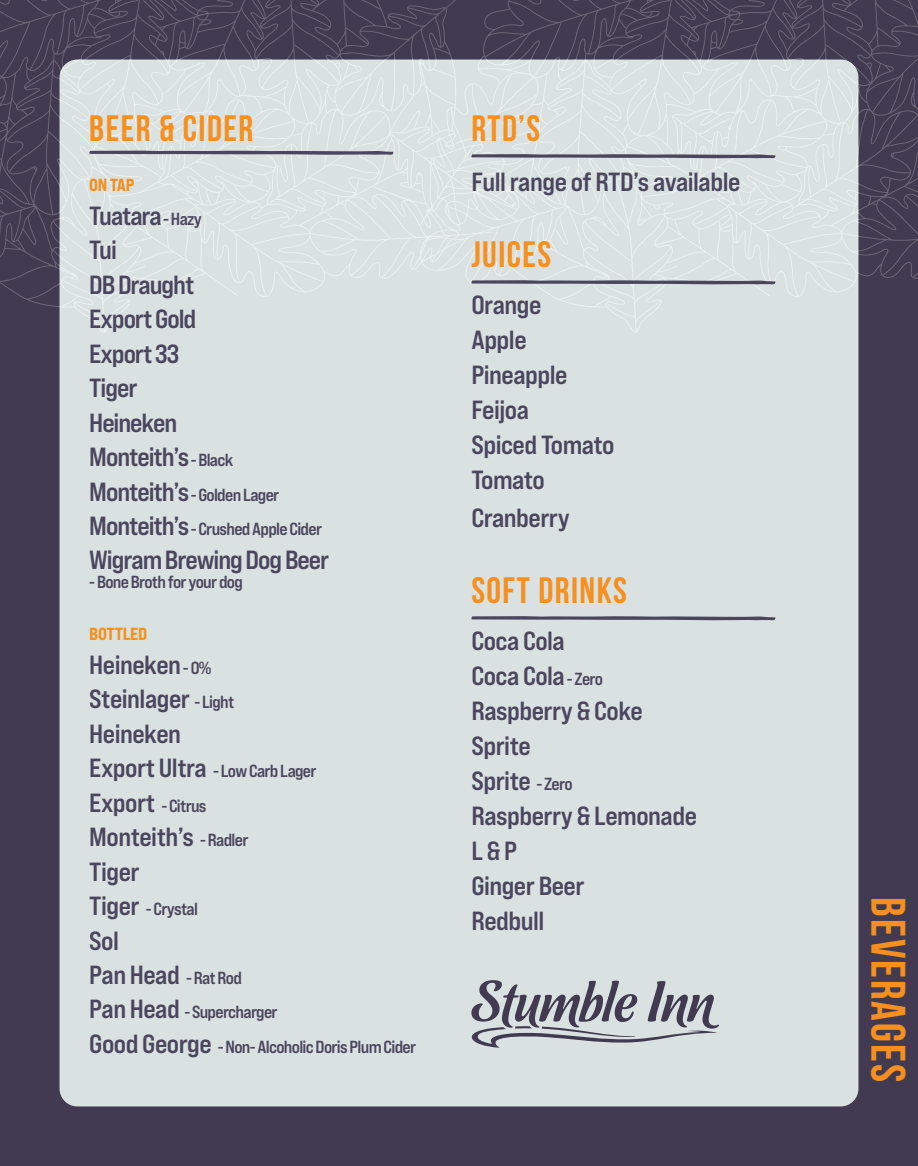
<style>
.page{position:relative;width:918px;height:1166px;background:#413a50}
.page>*{position:absolute;margin:0;border:0;box-sizing:border-box;transform-origin:0 0}
.t1{font:700 48.48px "Bebas Neue";letter-spacing:.04em;color:#f68f1e}
.t2{font:700 36.75px "Bebas Neue";letter-spacing:.04em;color:#f68f1e}
.t3{font:26.25px/35px "Bebas Neue Pro Exp Bd";letter-spacing:-.02em;color:#4c455e}
.t4{font:26.25px/34.5px "Bebas Neue Pro Exp Bd";letter-spacing:-.04em;color:#4c455e}
.t5{font:17.5px/34.5px "Bebas Neue Pro Exp Bd";letter-spacing:-.04em;color:#4c455e}
.t6{font:17.5px "Bebas Neue Pro Exp Eb";letter-spacing:-.02em;color:#f68f1e}
.s1{font-size:17.5px}
.s2{font-size:26.25px}
</style>
<div class="page">
<svg style="left:0;top:0;width:419px;height:334px"></svg>
<svg style="left:419px;top:0;width:499px;height:334px"></svg>
<div style="left:60px;top:60px;width:798px;height:1046px;background:#d9e2e1;border-radius:18px"></div>
<svg style="left:60px;top:60px;width:359px;height:273px"></svg>
<svg style="left:419px;top:60px;width:439px;height:273px"></svg>
<svg style="left:89px;top:151px;width:305px;height:4px"></svg>
<svg style="left:471px;top:154px;width:305px;height:5px"></svg>
<svg style="left:471px;top:280px;width:305px;height:5px"></svg>
<svg style="left:471px;top:616px;width:305px;height:5px"></svg>
<svg style="left:471px;top:980px;width:248px;height:68px"></svg>
<h2 class="t2" style="left:89px;top:108px;width:165px">BEER &amp; CIDER</h2>
<p class="t6" style="left:89px;top:174px;width:47px">ON TAP</p>
<p class="t4" style="left:89px;top:198px;width:146px">Tuatara <span class="s1">- Hazy<br></span>Tui<br>DB Draught<br>Export Gold<br>Export 33<br>Tiger<br>Heineken<br>Monteith’s <span class="s1">- Black</span></p>
<p class="t5" style="left:89px;top:477px;width:234px"><span class="s2">Monteith’s</span> - Golden Lager<br><span class="s2">Monteith’s</span> - Crushed Apple Cider</p>
<p class="t4" style="left:89px;top:542px;width:241px">Wigram Brewing Dog Beer</p>
<p class="t5" style="left:89px;top:564px;width:155px">- Bone Broth for your dog</p>
<p class="t6" style="left:89px;top:622px;width:59px">BOTTLED</p>
<p class="t3" style="left:89px;top:647px;width:146px;line-height:34.5px">Heineken <span class="s1">- 0%<br></span>Steinlager <span class="s1">- Light<br></span>Heineken</p>
<p class="t5" style="left:89px;top:754px;width:229px"><span class="s2">Export Ultra</span> - Low Carb Lager<br><span class="s2">Export</span> - Citrus</p>
<p class="t3" style="left:89px;top:819px;width:161px;line-height:34.5px">Monteith’s <span class="s1">- Radler<br></span>Tiger</p>
<p class="t5" style="left:89px;top:891px;width:110px"><span class="s2">Tiger</span> - Crystal</p>
<p class="t3" style="left:89px;top:922px;width:154px;line-height:34.5px">Sol<br>Pan Head <span class="s1">- Rat Rod</span></p>
<p class="t5" style="left:89px;top:995px;width:328px"><span class="s2">Pan Head</span> - Supercharger<br><span class="s2">Good George</span> - Non- Alcoholic Doris Plum Cider</p>
<h2 class="t2" style="left:471px;top:108px;width:70px">RTD’S</h2>
<p class="t3" style="left:471px;top:164px;width:270px">Full range of RTD’s available</p>
<h2 class="t2" style="left:471px;top:234px;width:81px">JUICES</h2>
<p class="t3" style="left:471px;top:287px;width:145px">Orange<br>Apple<br>Pineapple<br>Feijoa<br>Spiced Tomato<br>Tomato</p>
<p class="t3" style="left:471px;top:500px;width:100px">Cranberry</p>
<h2 class="t2" style="left:471px;top:570px;width:157px">SOFT DRINKS</h2>
<p class="t3" style="left:471px;top:623px;width:227px">Coca Cola<br>Coca Cola <span class="s1">- Zero<br></span>Raspberry &amp; Coke<br>Sprite<br>Sprite <span class="s1">- Zero<br></span>Raspberry &amp; Lemonade<br>L &amp; P<br>Ginger Beer<br>Redbull</p>
<h1 class="t1" style="left:915px;top:897px;width:186px;rotate:90deg">BEVERAGES</h1>
</div>
